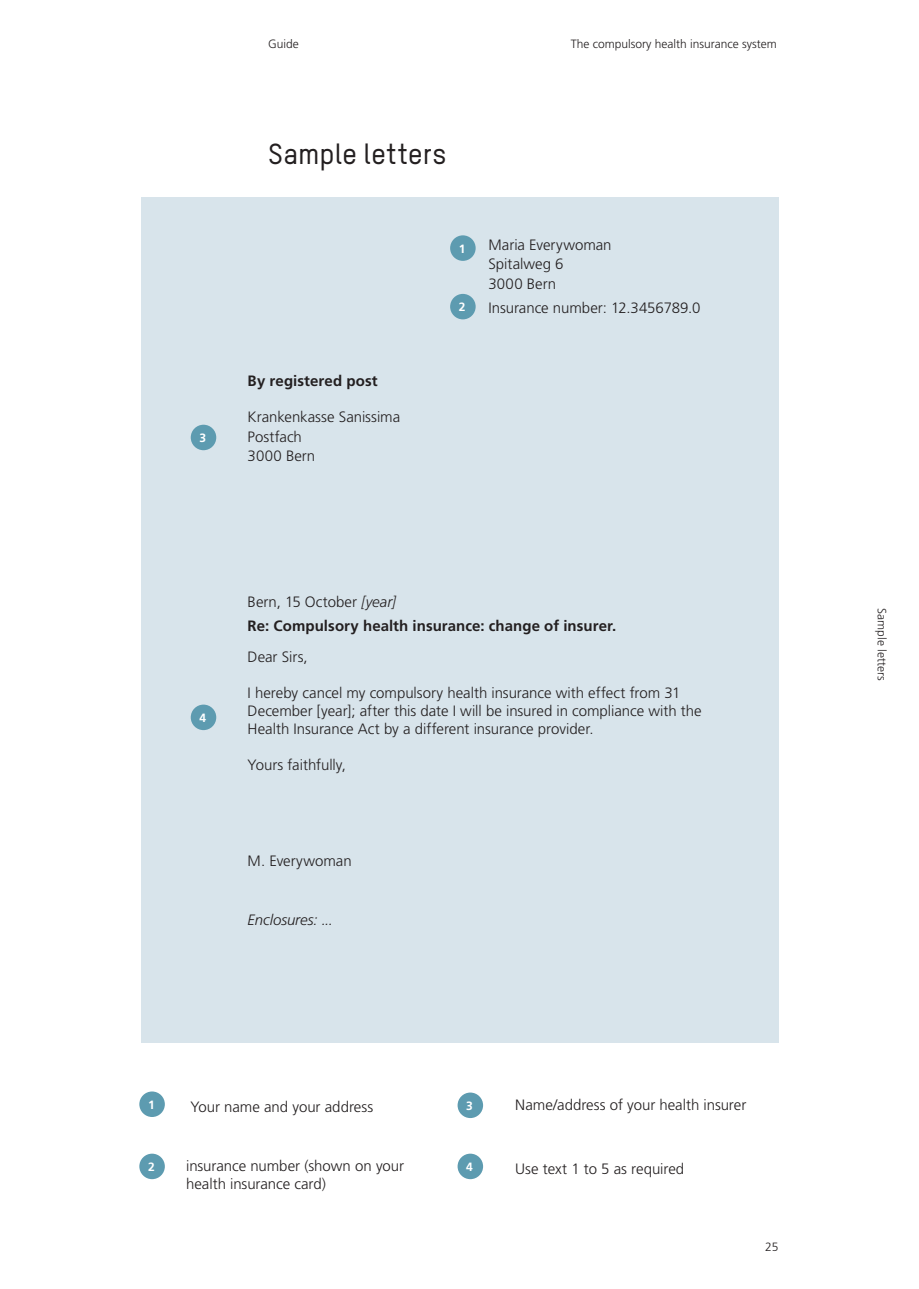
<style>
.page{position:relative;width:919px;height:1289px;background:#fff}
.page>*{position:absolute;margin:0;border:0;box-sizing:border-box;transform-origin:0 0}
._1_-_Questions{font:500 28.5px "TSTAR";letter-spacing:.01em;color:#231f20}
._3_-_courant{font:300 15px/18px "Frutiger LT Pro";letter-spacing:-.005em;color:#231f20}
._9_-_infos_exemple_lettre{font:300 15px/18px "Frutiger LT Pro";letter-spacing:-.005em;color:#231f20}
._3_-_courant_liste{font:300 15px "Frutiger LT Pro";color:#231f20}
._3_-_courant_liste-2{font:700 15px "Frutiger LT Pro";letter-spacing:.005em;color:#231f20}
._3_-_courant_liste-3{font:italic 300 15px "Frutiger LT Pro";letter-spacing:-.005em;color:#231f20}
._6_-_navigation_cotes{font:300 12px "Frutiger LT Pro";color:#231f20}
._6_-_navigation_droite{font:700 12px "Frutiger LT Pro";color:#fff}
.s1{font-style:italic}
</style>
<div class="page">
<div style="left:141px;top:197px;width:637px;height:845px;background:#d8e4eb"></div>
<div style="left:450px;top:235px;width:25px;height:26px;background:#5d9bb0;border-radius:50%"></div>
<div style="left:450px;top:294px;width:25px;height:25px;background:#5d9bb0;border-radius:50%"></div>
<div style="left:191px;top:425px;width:25px;height:25px;background:#5d9bb0;border-radius:50%"></div>
<div style="left:191px;top:704px;width:25px;height:26px;background:#5d9bb0;border-radius:50%"></div>
<div style="left:139px;top:1091px;width:26px;height:25px;background:#5d9bb0;border-radius:50%"></div>
<div style="left:457px;top:1092px;width:26px;height:26px;background:#5d9bb0;border-radius:50%"></div>
<div style="left:139px;top:1153px;width:26px;height:26px;background:#5d9bb0;border-radius:50%"></div>
<div style="left:457px;top:1153px;width:26px;height:26px;background:#5d9bb0;border-radius:50%"></div>
<p class="_6_-_navigation_cotes" style="left:268px;top:37px;width:32px">Guide</p>
<p class="_6_-_navigation_cotes" style="left:570px;top:37px;width:208px">The compulsory health insurance system</p>
<p class="_6_-_navigation_droite" style="left:199px;top:431px;width:8px">3</p>
<p class="_1_-_Questions" style="left:268px;top:137px;width:180px">Sample letters</p>
<p class="_3_-_courant_liste-2" style="left:247px;top:372px;width:131px">By registered post</p>
<p class="_3_-_courant_liste" style="left:247px;top:408px;width:154px">Krankenkasse Sanissima</p>
<p class="_3_-_courant_liste" style="left:247px;top:428px;width:56px">Postfach</p>
<p class="_3_-_courant_liste" style="left:247px;top:447px;width:69px">3000 Bern</p>
<p class="_6_-_navigation_droite" style="left:459px;top:241px;width:8px">1</p>
<p class="_6_-_navigation_droite" style="left:459px;top:300px;width:8px">2</p>
<p class="_3_-_courant_liste" style="left:488px;top:236px;width:125px">Maria Everywoman</p>
<p class="_3_-_courant_liste" style="left:488px;top:255px;width:77px">Spitalweg 6</p>
<p class="_3_-_courant_liste" style="left:488px;top:275px;width:69px">3000 Bern</p>
<p class="_3_-_courant_liste" style="left:488px;top:299px;width:213px">Insurance number: 12.3456789.0</p>
<p class="_6_-_navigation_droite" style="left:199px;top:710px;width:8px">4</p>
<p class="_3_-_courant_liste" style="left:247px;top:593px;width:150px">Bern, 15 October <span class="s1">[year]</span></p>
<p class="_3_-_courant_liste-2" style="left:247px;top:617px;width:370px">Re: Compulsory health insurance: change of insurer.</p>
<p class="_3_-_courant" style="left:247px;top:648px;width:62px">Dear Sirs,</p>
<p class="_3_-_courant" style="left:247px;top:684px;width:455px">I hereby cancel my compulsory health insurance with effect from 31<br>December [year]; after this date I will be insured in compliance with the<br>Health Insurance Act by a different insurance provider.</p>
<p class="_3_-_courant" style="left:247px;top:756px;width:100px">Yours faithfully,</p>
<p class="_3_-_courant" style="left:247px;top:852px;width:106px">M. Everywoman</p>
<p class="_3_-_courant_liste-3" style="left:247px;top:910px;width:87px">Enclosures: ...</p>
<p class="_6_-_navigation_droite" style="left:148px;top:1097px;width:8px">1</p>
<p class="_6_-_navigation_droite" style="left:466px;top:1098px;width:8px">3</p>
<p class="_9_-_infos_exemple_lettre" style="left:190px;top:1097px;width:184px">Your name and your address</p>
<p class="_9_-_infos_exemple_lettre" style="left:515px;top:1096px;width:232px">Name/address of your health insurer</p>
<p class="_9_-_infos_exemple_lettre" style="left:186px;top:1156px;width:219px">insurance number (shown on your health insurance card)</p>
<p class="_6_-_navigation_droite" style="left:148px;top:1159px;width:8px">2</p>
<p class="_6_-_navigation_droite" style="left:466px;top:1159px;width:8px">4</p>
<p class="_9_-_infos_exemple_lettre" style="left:515px;top:1159px;width:170px">Use text 1 to 5 as required</p>
<p class="_6_-_navigation_cotes" style="left:765px;top:1239px;width:15px">25</p>
<p class="_6_-_navigation_cotes" style="left:888px;top:608px;width:73px;rotate:90deg">Sample letters</p>
</div>
